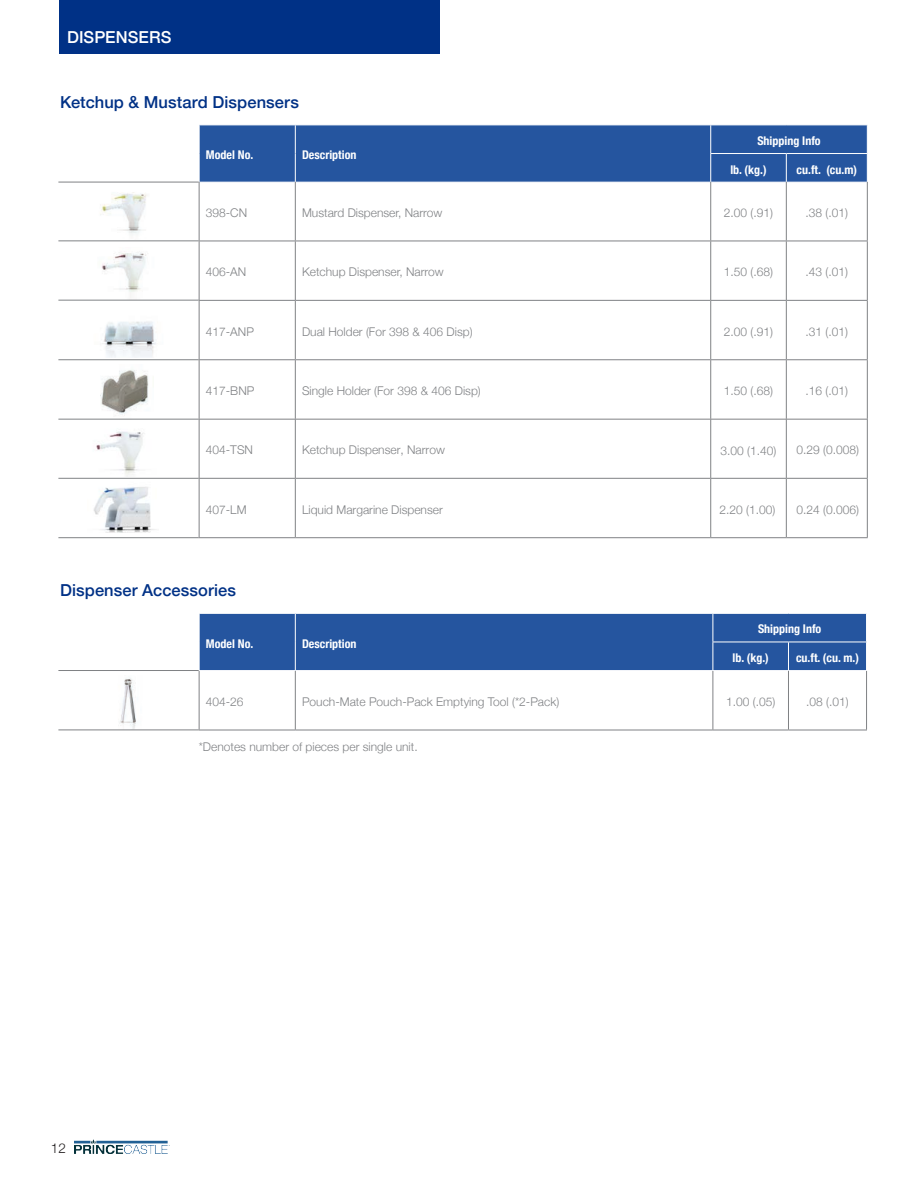
<style>
.page{position:relative;width:918px;height:1188px;background:#fff}
.page>*{position:absolute;margin:0;border:0;box-sizing:border-box;transform-origin:0 0}
.t1{font:500 16.5px "Helvetica Neue";letter-spacing:.005em;color:#003186}
.t2{font:500 16.5px "Helvetica Neue";letter-spacing:.005em;color:#fff}
.t3{font:300 13.5px "Helvetica Neue";color:#231f20}
.t4{font:300 12px "Helvetica Neue";color:#808285}
.t5{font:700 condensed 12px "Helvetica Neue";color:#fff}
</style>
<div class="page">
<img style="left:88px;top:476px;width:71px;height:56px">
<img style="left:96px;top:431px;width:47px;height:45px">
<img style="left:100px;top:370px;width:54px;height:49px">
<img style="left:102px;top:321px;width:54px;height:36px">
<img style="left:89px;top:181px;width:90px;height:53px">
<img style="left:98px;top:252px;width:58px;height:48px">
<div style="left:199px;top:125px;width:669px;height:57px;background:#25559f"></div>
<hr style="left:199px;top:182px;width:1px;height:59px;background:#808285">
<hr style="left:295px;top:182px;width:1px;height:59px;background:#808285">
<hr style="left:710px;top:182px;width:1px;height:59px;background:#808285">
<hr style="left:786px;top:182px;width:1px;height:59px;background:#808285">
<hr style="left:867px;top:182px;width:1px;height:59px;background:#808285">
<hr style="left:199px;top:241px;width:96px;height:1px;background:#808285">
<hr style="left:199px;top:241px;width:1px;height:59px;background:#808285">
<hr style="left:295px;top:241px;width:416px;height:1px;background:#808285">
<hr style="left:295px;top:241px;width:1px;height:59px;background:#808285">
<hr style="left:711px;top:241px;width:75px;height:1px;background:#808285">
<hr style="left:710px;top:241px;width:1px;height:59px;background:#808285">
<hr style="left:786px;top:241px;width:82px;height:1px;background:#808285">
<hr style="left:786px;top:241px;width:1px;height:59px;background:#808285">
<hr style="left:867px;top:241px;width:1px;height:59px;background:#808285">
<hr style="left:199px;top:300px;width:96px;height:1px;background:#808285">
<hr style="left:199px;top:301px;width:1px;height:58px;background:#808285">
<hr style="left:295px;top:300px;width:416px;height:1px;background:#808285">
<hr style="left:295px;top:301px;width:1px;height:58px;background:#808285">
<hr style="left:711px;top:300px;width:75px;height:1px;background:#808285">
<hr style="left:710px;top:301px;width:1px;height:58px;background:#808285">
<hr style="left:786px;top:300px;width:82px;height:1px;background:#808285">
<hr style="left:786px;top:301px;width:1px;height:58px;background:#808285">
<hr style="left:867px;top:301px;width:1px;height:58px;background:#808285">
<hr style="left:199px;top:359px;width:96px;height:1px;background:#808285">
<hr style="left:199px;top:360px;width:1px;height:59px;background:#808285">
<hr style="left:295px;top:359px;width:416px;height:1px;background:#808285">
<hr style="left:295px;top:360px;width:1px;height:59px;background:#808285">
<hr style="left:711px;top:359px;width:75px;height:1px;background:#808285">
<hr style="left:710px;top:360px;width:1px;height:59px;background:#808285">
<hr style="left:786px;top:359px;width:82px;height:1px;background:#808285">
<hr style="left:786px;top:360px;width:1px;height:59px;background:#808285">
<hr style="left:867px;top:360px;width:1px;height:59px;background:#808285">
<hr style="left:199px;top:419px;width:96px;height:1px;background:#808285">
<hr style="left:295px;top:419px;width:416px;height:1px;background:#808285">
<hr style="left:711px;top:419px;width:75px;height:1px;background:#808285">
<hr style="left:786px;top:419px;width:82px;height:1px;background:#808285">
<hr style="left:58px;top:182px;width:141px;height:1px;background:#808285">
<hr style="left:58px;top:240px;width:141px;height:1px;background:#808285">
<hr style="left:58px;top:300px;width:141px;height:1px;background:#808285">
<hr style="left:58px;top:359px;width:141px;height:1px;background:#808285">
<hr style="left:58px;top:419px;width:141px;height:1px;background:#808285">
<div style="left:59px;top:0;width:381px;height:54px;background:#003186"></div>
<img style="left:73px;top:678px;width:112px;height:52px">
<div style="left:199px;top:613px;width:668px;height:57px;background:#25559f"></div>
<hr style="left:199px;top:671px;width:1px;height:59px;background:#808285">
<hr style="left:295px;top:671px;width:1px;height:59px;background:#808285">
<hr style="left:713px;top:671px;width:1px;height:59px;background:#808285">
<hr style="left:788px;top:671px;width:1px;height:59px;background:#808285">
<hr style="left:866px;top:671px;width:1px;height:59px;background:#808285">
<hr style="left:199px;top:730px;width:96px;height:1px;background:#808285">
<hr style="left:295px;top:730px;width:418px;height:1px;background:#808285">
<hr style="left:713px;top:730px;width:75px;height:1px;background:#808285">
<hr style="left:788px;top:730px;width:79px;height:1px;background:#808285">
<hr style="left:58px;top:670px;width:141px;height:1px;background:#808285">
<hr style="left:58px;top:730px;width:141px;height:1px;background:#808285">
<hr style="left:199px;top:419px;width:1px;height:59px;background:#808285">
<hr style="left:295px;top:419px;width:1px;height:59px;background:#808285">
<hr style="left:710px;top:419px;width:1px;height:59px;background:#808285">
<hr style="left:786px;top:419px;width:1px;height:59px;background:#808285">
<hr style="left:867px;top:419px;width:1px;height:59px;background:#808285">
<hr style="left:199px;top:478px;width:96px;height:1px;background:#808285">
<hr style="left:199px;top:479px;width:1px;height:58px;background:#808285">
<hr style="left:295px;top:478px;width:416px;height:1px;background:#808285">
<hr style="left:295px;top:479px;width:1px;height:58px;background:#808285">
<hr style="left:711px;top:478px;width:75px;height:1px;background:#808285">
<hr style="left:710px;top:479px;width:1px;height:58px;background:#808285">
<hr style="left:786px;top:478px;width:82px;height:1px;background:#808285">
<hr style="left:786px;top:479px;width:1px;height:58px;background:#808285">
<hr style="left:867px;top:479px;width:1px;height:58px;background:#808285">
<hr style="left:199px;top:537px;width:96px;height:1px;background:#808285">
<hr style="left:295px;top:537px;width:416px;height:1px;background:#808285">
<hr style="left:711px;top:537px;width:75px;height:1px;background:#808285">
<hr style="left:786px;top:537px;width:82px;height:1px;background:#808285">
<hr style="left:58px;top:478px;width:141px;height:1px;background:#808285">
<hr style="left:58px;top:537px;width:141px;height:1px;background:#808285">
<img style="left:74px;top:1140px;width:96px;height:13px">
<p class="t2" style="left:67px;top:24px;width:106px">DISPENSERS</p>
<p class="t1" style="left:60px;top:89px;width:240px">Ketchup &amp; Mustard Dispensers</p>
<p class="t5" style="left:206px;top:145px;width:49px">Model No.</p>
<p class="t5" style="left:302px;top:145px;width:56px">Description</p>
<p class="t5" style="left:757px;top:131px;width:65px">Shipping Info</p>
<p class="t5" style="left:730px;top:159px;width:38px">lb. (kg.)</p>
<p class="t5" style="left:797px;top:159px;width:62px">cu.ft. (cu.m)</p>
<p class="t4" style="left:206px;top:203px;width:43px">398-CN</p>
<p class="t4" style="left:302px;top:203px;width:142px">Mustard Dispenser, Narrow</p>
<p class="t4" style="left:724px;top:203px;width:51px">2.00 (.91)</p>
<p class="t4" style="left:806px;top:203px;width:44px">.38 (.01)</p>
<p class="t4" style="left:206px;top:263px;width:42px">406-AN</p>
<p class="t4" style="left:302px;top:263px;width:143px">Ketchup Dispenser, Narrow</p>
<p class="t4" style="left:724px;top:263px;width:51px">1.50 (.68)</p>
<p class="t4" style="left:806px;top:263px;width:44px">.43 (.01)</p>
<p class="t4" style="left:206px;top:322px;width:50px">417-ANP</p>
<p class="t4" style="left:302px;top:322px;width:172px">Dual Holder (For 398 &amp; 406 Disp)</p>
<p class="t4" style="left:724px;top:322px;width:51px">2.00 (.91)</p>
<p class="t4" style="left:806px;top:322px;width:44px">.31 (.01)</p>
<p class="t4" style="left:206px;top:381px;width:50px">417-BNP</p>
<p class="t4" style="left:302px;top:381px;width:180px">Single Holder (For 398 &amp; 406 Disp)</p>
<p class="t4" style="left:724px;top:381px;width:51px">1.50 (.68)</p>
<p class="t4" style="left:806px;top:381px;width:44px">.16 (.01)</p>
<p class="t4" style="left:206px;top:440px;width:49px">404-TSN</p>
<p class="t4" style="left:302px;top:440px;width:144px">Ketchup Dispenser, Narrow</p>
<p class="t4" style="left:721px;top:441px;width:57px">3.00 (1.40)</p>
<p class="t4" style="left:797px;top:440px;width:64px">0.29 (0.008)</p>
<p class="t4" style="left:206px;top:500px;width:42px">407-LM</p>
<p class="t4" style="left:302px;top:500px;width:142px">Liquid Margarine Dispenser</p>
<p class="t4" style="left:719px;top:500px;width:57px">2.20 (1.00)</p>
<p class="t4" style="left:797px;top:500px;width:64px">0.24 (0.006)</p>
<p class="t1" style="left:60px;top:577px;width:177px">Dispenser Accessories</p>
<p class="t5" style="left:206px;top:634px;width:49px">Model No.</p>
<p class="t5" style="left:302px;top:634px;width:56px">Description</p>
<p class="t5" style="left:758px;top:619px;width:65px">Shipping Info</p>
<p class="t5" style="left:733px;top:648px;width:38px">lb. (kg.)</p>
<p class="t5" style="left:796px;top:648px;width:64px">cu.ft. (cu. m.)</p>
<p class="t4" style="left:206px;top:692px;width:39px">404-26</p>
<p class="t4" style="left:302px;top:692px;width:259px">Pouch-Mate Pouch-Pack Emptying Tool (*2-Pack)</p>
<p class="t4" style="left:726px;top:692px;width:51px">1.00 (.05)</p>
<p class="t4" style="left:806px;top:692px;width:44px">.08 (.01)</p>
<p class="t4" style="left:199px;top:737px;width:220px">*Denotes number of pieces per single unit.</p>
<p class="t3" style="left:51px;top:1137px;width:17px">12</p>
</div>
